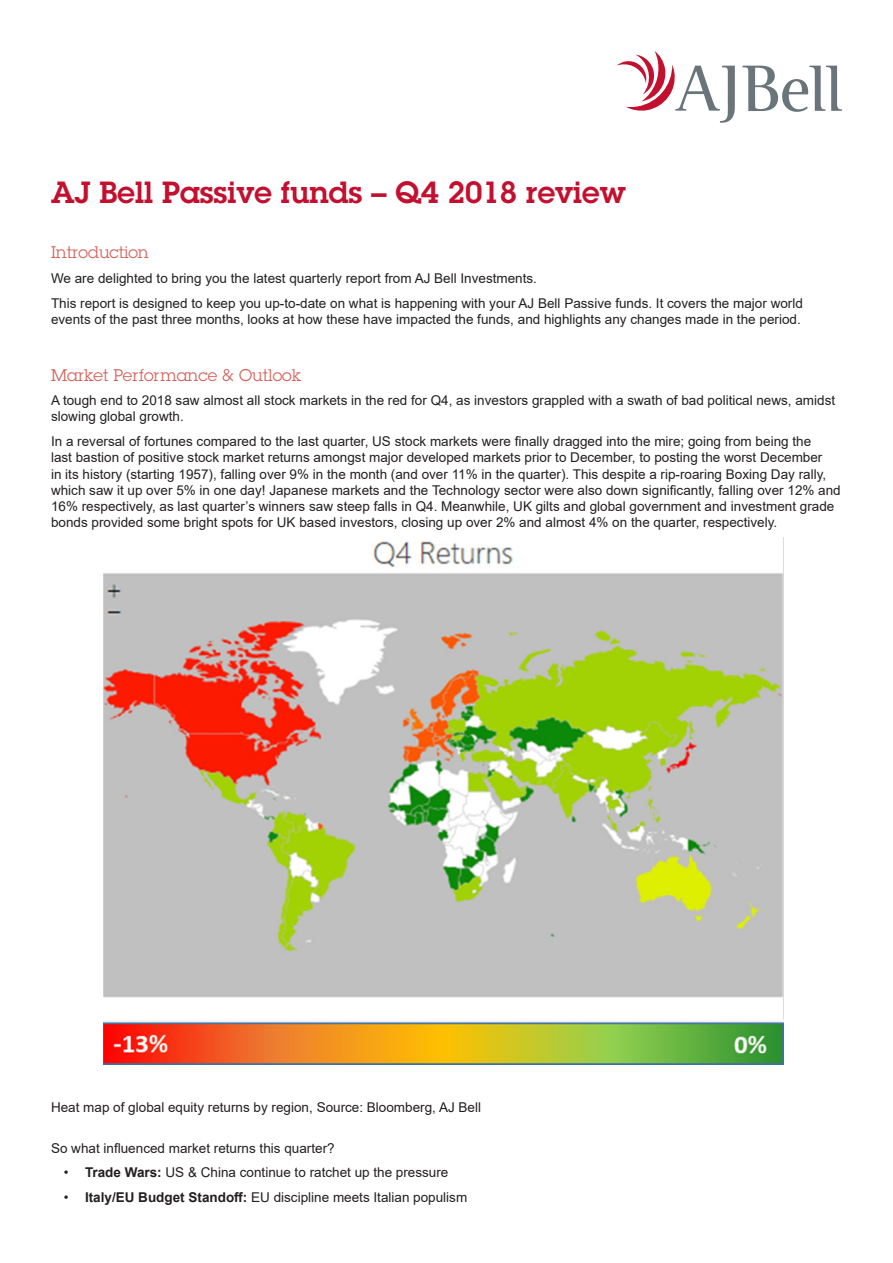
<style>
.page{position:relative;width:893px;height:1263px;background:#fff}
.page>*{position:absolute;margin:0;border:0;box-sizing:border-box;transform-origin:0 0}
.Heading_1__document{font:600 30px "Lubalin Graph Std";color:#c3102f}
.Heading_3__sub_secti{font:16.5px "Lubalin Graph Std";color:#d46159}
.Body_Text{font:13.5px/16.2px "Arial";color:#231f20}
.s1{font-weight:700}
</style>
<div class="page">
<svg style="left:742px;top:65px;width:100px;height:47px"></svg>
<svg style="left:617px;top:51px;width:118px;height:72px"></svg>
<img style="left:103px;top:541px;width:680px;height:523px">
<p class="Heading_1__document" style="left:51px;top:173px;width:577px">AJ Bell Passive funds – Q4 2018 review</p>
<p class="Heading_3__sub_secti" style="left:51px;top:242px;width:99px">Introduction</p>
<p class="Body_Text" style="left:51px;top:270px;width:487px">We are delighted to bring you the latest quarterly report from AJ Bell Investments.</p>
<p class="Body_Text" style="left:51px;top:295px;width:753px">This report is designed to keep you up-to-date on what is happening with your AJ Bell Passive funds. It covers the major world events of the past three months, looks at how these have impacted the funds, and highlights any changes made in the period.</p>
<p class="Heading_3__sub_secti" style="left:51px;top:364px;width:252px">Market Performance &amp; Outlook</p>
<p class="Body_Text" style="left:51px;top:392px;width:786px">A tough end to 2018 saw almost all stock markets in the red for Q4, as investors grappled with a swath of bad political news, amidst slowing global growth.</p>
<p class="Body_Text" style="left:51px;top:433px;width:791px">In a reversal of fortunes compared to the last quarter, US stock markets were finally dragged into the mire; going from being the<br>last bastion of positive stock market returns amongst major developed markets prior to December, to posting the worst December<br>in its history (starting 1957), falling over 9% in the month (and over 11% in the quarter). This despite a rip-roaring Boxing Day rally, which saw it up over 5% in one day! Japanese markets and the Technology sector were also down significantly, falling over 12% and 16% respectively, as last quarter’s winners saw steep falls in Q4. Meanwhile, UK gilts and global government and investment grade bonds provided some bright spots for UK based investors, closing up over 2% and almost 4% on the quarter, respectively.</p>
<p class="Body_Text" style="left:51px;top:1099px;width:431px">Heat map of global equity returns by region, Source: Bloomberg, AJ Bell</p>
<p class="Body_Text" style="left:51px;top:1139px;width:285px">So what influenced market returns this quarter?</p>
<p class="Body_Text" style="left:64px;top:1164px;width:386px">• <span class="s1">Trade Wars:</span> US &amp; China continue to ratchet up the pressure</p>
<p class="Body_Text" style="left:64px;top:1189px;width:405px">• <span class="s1">Italy/EU Budget Standoff:</span> EU discipline meets Italian populism</p>
</div>
